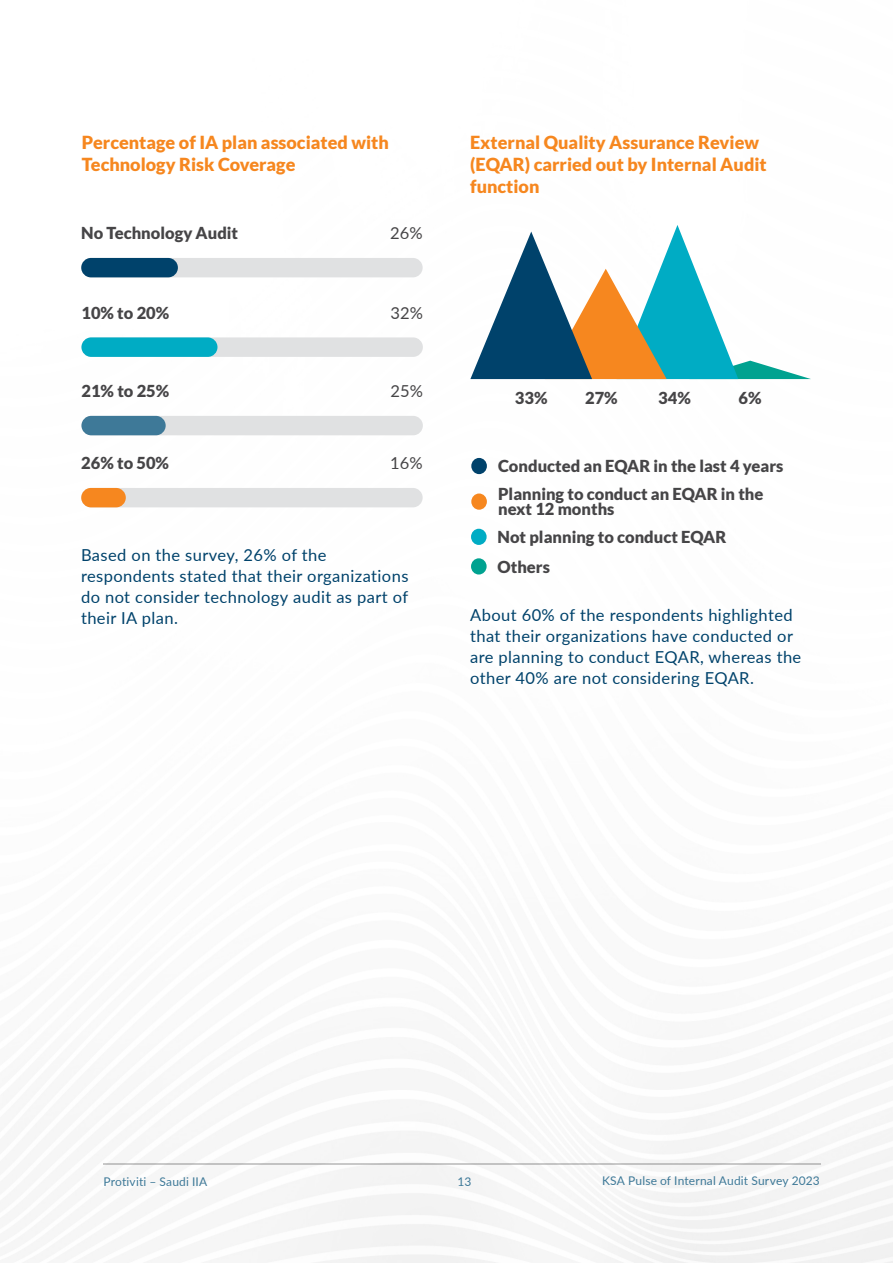
<style>
.page{position:relative;width:893px;height:1263px;background:#fff}
.page>*{position:absolute;margin:0;border:0;box-sizing:border-box;transform-origin:0 0}
.t1{font:900 18px/21.6px "Lato";color:#f6871f}
.t2{font:16.5px/21px "Lato";letter-spacing:.025em;color:#00426b}
.t3{font:900 16.5px/15px "Lato";color:#464547}
.t4{font:16.5px "Lato";color:#464547}
.t5{font:12px "Lato";letter-spacing:.015em;color:#3e7998}
</style>
<div class="page">
<img style="left:82px;top:257px;width:811px;height:1006px">
<hr style="left:103px;top:1163px;width:717px;height:2px;background:#000">
<div style="left:81px;top:258px;width:342px;height:19px;background:#e0e1e2;border-radius:10px"></div>
<div style="left:81px;top:337px;width:342px;height:20px;background:#e0e1e2;border-radius:10px"></div>
<div style="left:81px;top:416px;width:342px;height:19px;background:#e0e1e2;border-radius:10px"></div>
<div style="left:81px;top:488px;width:342px;height:19px;background:#e0e1e2;border-radius:10px"></div>
<div style="left:81px;top:258px;width:97px;height:19px;background:#00426b;border-radius:10px"></div>
<div style="left:81px;top:337px;width:136px;height:20px;background:#00acc4;border-radius:10px"></div>
<div style="left:81px;top:416px;width:85px;height:19px;background:#3e7998;border-radius:10px"></div>
<div style="left:81px;top:488px;width:45px;height:19px;background:#f6871f;border-radius:10px"></div>
<svg style="left:470px;top:225px;width:341px;height:154px"></svg>
<div style="left:471px;top:458px;width:16px;height:16px;background:#00426b;border-radius:50%"></div>
<div style="left:471px;top:529px;width:16px;height:16px;background:#00acc4;border-radius:50%"></div>
<div style="left:471px;top:493px;width:16px;height:17px;background:#f6871f;border-radius:50%"></div>
<div style="left:471px;top:558px;width:16px;height:16px;background:#00a290;border-radius:50%"></div>
<p class="t1" style="left:82px;top:132px;width:308px">Percentage of IA plan associated with<br>Technology Risk Coverage</p>
<p class="t3" style="left:81px;top:226px;width:158px">No Technology Audit</p>
<p class="t4" style="left:390px;top:222px;width:34px">26%</p>
<p class="t3" style="left:81px;top:305px;width:89px">10% to 20%</p>
<p class="t4" style="left:390px;top:301px;width:34px">32%</p>
<p class="t3" style="left:82px;top:383px;width:89px">21% to 25%</p>
<p class="t4" style="left:390px;top:380px;width:34px">25%</p>
<p class="t3" style="left:81px;top:456px;width:89px">26% to 50%</p>
<p class="t4" style="left:390px;top:452px;width:34px">16%</p>
<p class="t2" style="left:81px;top:544px;width:329px">Based on the survey, 26% of the respondents stated that their organizations do not consider technology audit as part of their IA plan.</p>
<p class="t1" style="left:470px;top:132px;width:298px">External Quality Assurance Review (EQAR) carried out by Internal Audit function</p>
<p class="t3" style="left:515px;top:390px;width:34px">33%</p>
<p class="t3" style="left:585px;top:390px;width:34px">27%</p>
<p class="t3" style="left:658px;top:390px;width:34px">34%</p>
<p class="t3" style="left:739px;top:390px;width:25px">6%</p>
<p class="t3" style="left:498px;top:458px;width:287px">Conducted an EQAR in the last 4 years</p>
<p class="t3" style="left:498px;top:486px;width:267px">Planning to conduct an EQAR in the next 12 months</p>
<p class="t3" style="left:498px;top:529px;width:230px">Not planning to conduct EQAR</p>
<p class="t3" style="left:498px;top:559px;width:54px">Others</p>
<p class="t2" style="left:470px;top:604px;width:333px">About 60% of the respondents highlighted that their organizations have conducted or are planning to conduct EQAR, whereas the other 40% are not considering EQAR.</p>
<p class="t5" style="left:103px;top:1172px;width:105px">Protiviti – Saudi IIA</p>
<p class="t5" style="left:458px;top:1173px;width:15px">13</p>
<p class="t5" style="left:602px;top:1172px;width:219px">KSA Pulse of Internal Audit Survey 2023</p>
</div>
